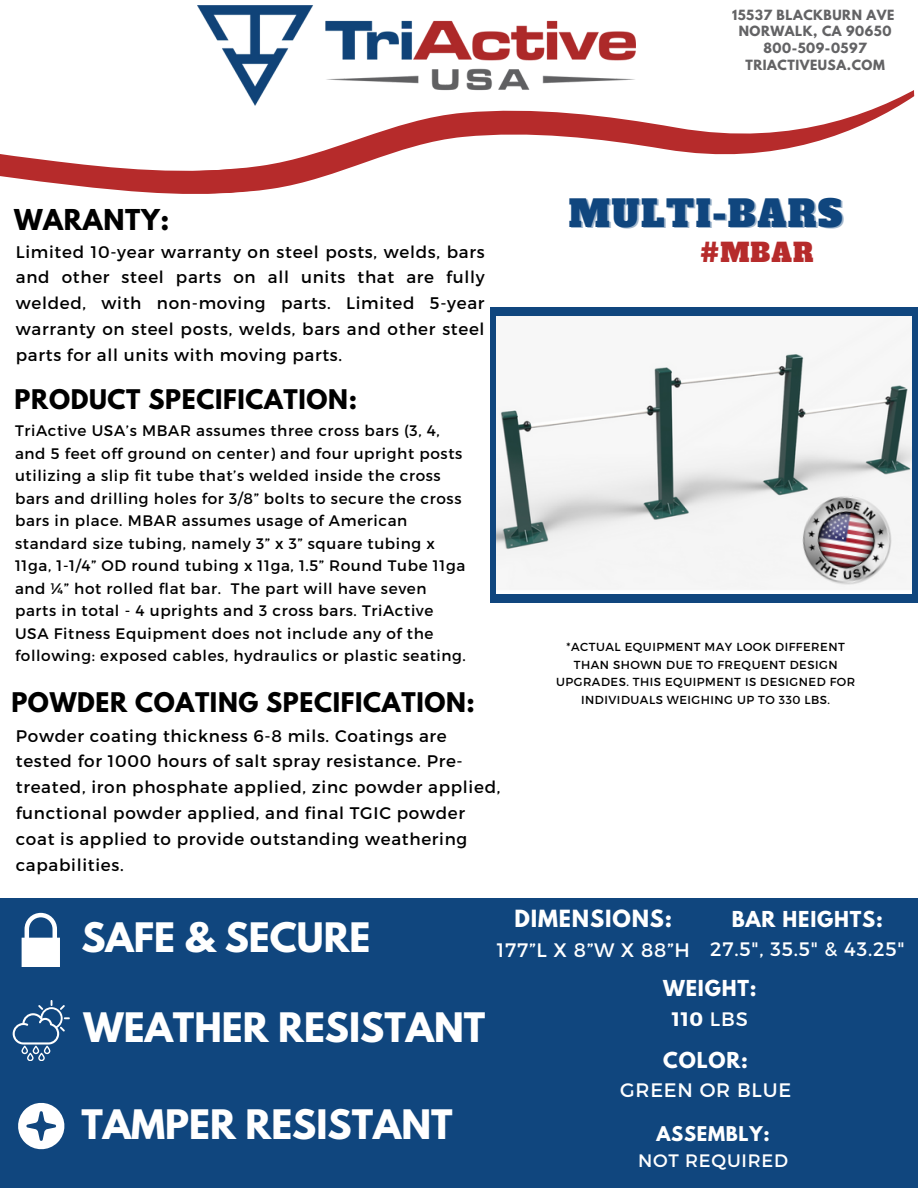
<style>
.page{position:relative;width:918px;height:1188px;background:#fff}
.page>*{position:absolute;margin:0;border:0;box-sizing:border-box;transform-origin:0 0}
.t1{font:700 36px "League Spartan";color:#fff}
.t2{font:36px "Alfa Slab One";letter-spacing:.04em;color:#10467e}
.t3{font:700 25.5px "League Spartan";letter-spacing:.025em;color:#000}
.t4{font:25.5px "Alfa Slab One";color:#b62b2b}
.t5{font:700 24px "League Spartan";letter-spacing:.025em;color:#000}
.t6{font:700 21px "League Spartan";letter-spacing:.04em;color:#fff}
.t7{font:19.5px/29.2px "Montserrat";letter-spacing:.04em;color:#fff;text-align:center}
.t8{font:700 19.5px/29.2px "League Spartan";letter-spacing:.04em;color:#fff;text-align:center}
.t9{font:18px "Montserrat";letter-spacing:.04em;color:#fff}
.t10{font:700 18px "League Spartan";letter-spacing:.04em;color:#fff}
.t11{font:16.8px/25.8px "Montserrat";letter-spacing:.04em;color:#000}
.t12{font:15.15px/22.5px "Montserrat";letter-spacing:.04em;color:#000}
.t13{font:700 12.45px "League Spartan";letter-spacing:.04em;color:#636365}
.t14{font:11.7px "Montserrat";letter-spacing:.04em;color:#000}
.s1{font-family:"League Spartan";font-weight:700}
.s2{font-family:"Montserrat"}
.s3{font-family:"Montserrat";font-weight:400}
</style>
<div class="page">
<img style="left:496px;top:352px;width:416px;height:237px">
<div style="left:0;top:898px;width:918px;height:290px;background:#10467e"></div>
<svg style="left:18px;top:1103px;width:47px;height:47px"></svg>
<svg style="left:13px;top:1000px;width:57px;height:61px"></svg>
<svg style="left:25px;top:913px;width:32px;height:25px"></svg>
<div style="left:22px;top:938px;width:38px;height:29px;background:#fff"></div>
<svg style="left:0;top:176px;width:325px;height:18px;fill:#b62b2b"></svg>
<svg style="left:0;top:5px;width:915px;height:171px"></svg>
<img style="left:197px;top:6px;width:439px;height:100px">
<div style="left:493px;top:307px;width:425px;height:9px;background:#10467e"></div>
<img style="left:789px;top:483px;width:115px;height:106px">
<div style="left:491px;top:594px;width:427px;height:9px;background:#10467e"></div>
<div style="left:491px;top:307px;width:5px;height:287px;background:#10467e"></div>
<div style="left:912px;top:307px;width:6px;height:287px;background:#10467e"></div>
<p class="t3" style="left:14px;top:207px;width:157px">WARANTY:</p>
<h4 class="t11" style="left:16px;top:238px;width:470px;text-align:justify">Limited 10-year warranty on steel posts, welds, bars and other steel parts on all units that are fully welded, with non-moving parts. Limited 5-year warranty on steel posts, welds, bars and other steel parts for all units with moving parts.</h4>
<p class="t5" style="left:15px;top:387px;width:344px">PRODUCT SPECIFICATION:</p>
<p class="t12" style="left:15px;top:419px;width:452px">TriActive USA’s MBAR assumes three cross bars (3, 4, and 5 feet off ground on center) and four upright posts utilizing a slip fit tube that’s welded inside the cross bars and drilling holes for 3/8” bolts to secure the cross bars in place. MBAR assumes usage of American standard size tubing, namely 3” x 3” square tubing x 11ga, 1-1/4” OD round tubing x 11ga, 1.5” Round Tube 11ga and ¼” hot rolled flat bar. The part will have seven parts in total - 4 uprights and 3 cross bars. TriActive USA Fitness Equipment does not include any of the following: exposed cables, hydraulics or plastic seating.</p>
<p class="t13" style="left:732px;top:9px;width:164px">15537 BLACKBURN AVE</p>
<p class="t13" style="left:739px;top:25px;width:154px">NORWALK, CA 90650</p>
<p class="t13" style="left:763px;top:42px;width:105px">800-509-0597</p>
<h2 class="t13" style="left:745px;top:59px;width:141px">TRIACTIVEUSA.COM</h2>
<h3 class="t2" style="left:569px;top:189px;width:275px">MULTI-BARS</h3>
<h4 class="t4" style="left:701px;top:236px;width:114px">#MBAR</h4>
<h1 class="t14" style="left:567px;top:640px;width:280px">*ACTUAL EQUIPMENT MAY LOOK DIFFERENT</h1>
<p class="t14" style="left:574px;top:657px;width:265px">THAN SHOWN DUE TO FREQUENT DESIGN</p>
<h5 class="t14" style="left:556px;top:675px;width:301px">UPGRADES. THIS EQUIPMENT IS DESIGNED FOR</h5>
<p class="t5" style="left:11px;top:690px;width:465px">POWDER COATING SPECIFICATION:</p>
<p class="t14" style="left:581px;top:692px;width:250px">INDIVIDUALS WEIGHING UP TO 330 LBS.</p>
<p class="t11" style="left:16px;top:722px;width:486px">Powder coating thickness 6-8 mils. Coatings are tested for 1000 hours of salt spray resistance. Pre&shy;treated, iron phosphate applied, zinc powder applied, functional powder applied, and final TGIC powder coat is applied to provide outstanding weathering capabilities.</p>
<p class="t1" style="left:81px;top:920px;width:290px">SAFE &amp; SECURE</p>
<p class="t1" style="left:83px;top:1009px;width:403px">WEATHER RESISTANT</p>
<p class="t1" style="left:81px;top:1107px;width:373px">TAMPER RESISTANT</p>
<p class="t6" style="left:514px;top:909px;width:159px">DIMENSIONS:</p>
<p class="t7" style="left:497px;top:934px;width:194px">177”L X 8”W X 88”H</p>
<h6 class="t7" style="left:710px;top:904px;width:196px"><span class="s1">BAR HEIGHTS:<br></span>27.5", 35.5" &amp; 43.25"</h6>
<h4 class="t8" style="left:663px;top:976px;width:95px">WEIGHT:<br><span class="s2">110</span> <span class="s3">LBS</span></h4>
<p class="t7" style="left:620px;top:1046px;width:173px"><span class="s1">COLOR:<br></span>GREEN OR BLUE</p>
<p class="t10" style="left:656px;top:1125px;width:115px">ASSEMBLY:</p>
<p class="t9" style="left:638px;top:1149px;width:151px">NOT REQUIRED</p>
</div>
